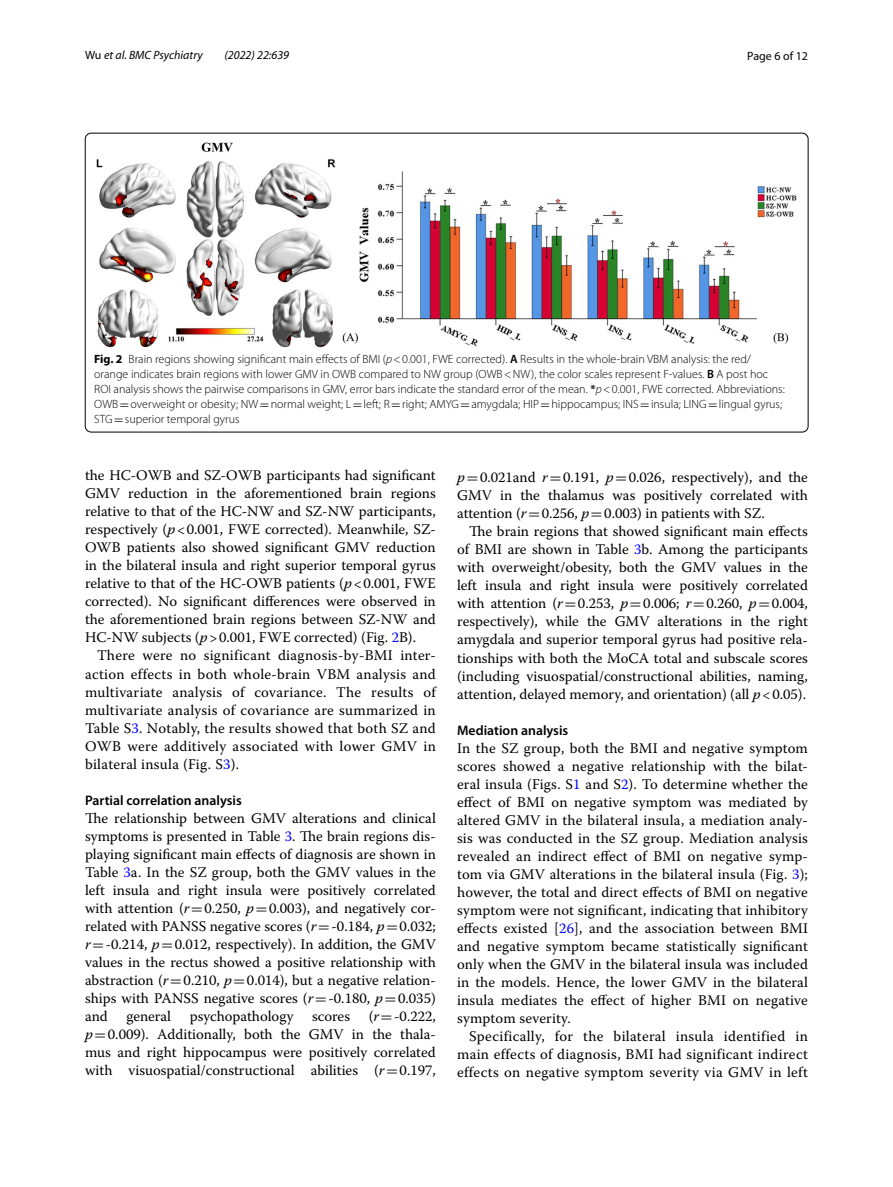
<style>
.page{position:relative;width:893px;height:1187px;background:#fff}
.page>*{position:absolute;margin:0;border:0;box-sizing:border-box;transform-origin:0 0}
.t1{font:14.7px/18px "Warnock Pro";letter-spacing:.005em;color:#000;text-align:justify}
.t2{font:600 13.8px "Myriad Pro";color:#000}
.t3{font:300 12px/15px "Myriad Pro";color:#000}
.t4{font:italic 12px "Myriad Pro";color:#000}
.t5{font:12px "Myriad Pro";color:#000}
.s1{font-style:normal}
.s2{font-weight:700}
.s3{font-style:italic}
.s4{font-weight:600}
.s5{font-family:"MTSY";font-weight:400}
.s6{color:#00f}
.s7{font-family:"MTSY"}
</style>
<div class="page">
<img style="left:96px;top:142px;width:701px;height:206px">
<p class="t4" style="left:85px;top:48px;width:119px"><span class="s1">Wu</span> et al. BMC Psychiatry</p>
<p class="t4" style="left:225px;top:48px;width:66px">(2022) 22:639</p>
<p class="t5" style="left:747px;top:48px;width:62px">Page 6 of 12</p>
<p class="t3" style="left:94px;top:351px;width:692px"><span class="s2">Fig. 2</span> Brain regions showing significant main effects of BMI (<span class="s3">p</span>&lt;0.001, FWE corrected). <span class="s4">A</span> Results in the whole-brain VBM analysis: the red/ orange indicates brain regions with lower GMV in OWB compared to NW group (OWB&lt;NW), the color scales represent F-values. <span class="s4">B</span> A post hoc ROI analysis shows the pairwise comparisons in GMV, error bars indicate the standard error of the mean. <span class="s4">*</span><span class="s3">p</span>&lt;0.001, FWE corrected. Abbreviations:<br>OWB<span class="s5">=</span>overweight or obesity; NW<span class="s5">=</span>normal weight; L<span class="s5">=</span>left; R<span class="s5">=</span>right; AMYG<span class="s5">=</span>amygdala; HIP<span class="s5">=</span>hippocampus; INS<span class="s5">=</span>insula; LING<span class="s5">=</span>lingual gyrus; STG<span class="s5">=</span>superior temporal gyrus</p>
<p class="t1" style="left:85px;top:466px;width:352px">the HC-OWB and SZ-OWB participants had significant GMV reduction in the aforementioned brain regions relative to that of the HC-NW and SZ-NW participants, respectively (<span class="s3">p</span>&lt;0.001, FWE corrected). Meanwhile, SZ-OWB patients also showed significant GMV reduction in the bilateral insula and right superior temporal gyrus relative to that of the HC-OWB patients (<span class="s3">p</span>&lt;0.001, FWE corrected). No significant differences were observed in the aforementioned brain regions between SZ-NW and HC-NW subjects (<span class="s3">p</span>&gt;0.001, FWE corrected) (Fig. <span class="s6">2</span>B).</p>
<p class="t1" style="left:85px;top:646px;width:352px;text-indent:12px">There were no significant diagnosis-by-BMI inter&shy;action effects in both whole-brain VBM analysis and multivariate analysis of covariance. The results of multivariate analysis of covariance are summarized in Table S<span class="s6">3</span>. Notably, the results showed that both SZ and OWB were additively associated with lower GMV in bilateral insula (Fig. S<span class="s6">3</span>).</p>
<p class="t2" style="left:85px;top:791px;width:158px">Partial correlation analysis</p>
<p class="t1" style="left:85px;top:808px;width:352px">The relationship between GMV alterations and clinical symptoms is presented in Table <span class="s6">3</span>. The brain regions dis&shy;playing significant main effects of diagnosis are shown in Table <span class="s6">3</span>a. In the SZ group, both the GMV values in the left insula and right insula were positively correlated with attention (<span class="s3">r</span><span class="s7">=</span>0.250, <span class="s3">p</span><span class="s7">=</span>0.003), and negatively cor&shy;related with PANSS negative scores (<span class="s3">r</span><span class="s7">=</span>-0.184, <span class="s3">p</span><span class="s7">=</span>0.032; <span class="s3">r</span><span class="s7">=</span>-0.214, <span class="s3">p</span><span class="s7">=</span>0.012, respectively). In addition, the GMV values in the rectus showed a positive relationship with abstraction (<span class="s3">r</span><span class="s7">=</span>0.210, <span class="s3">p</span><span class="s7">=</span>0.014), but a negative relation&shy;ships with PANSS negative scores (<span class="s3">r</span><span class="s7">=</span>-0.180, <span class="s3">p</span><span class="s7">=</span>0.035) and</p>
<p class="t1" style="left:85px;top:1006px;width:352px;text-indent:284px">(<span class="s3">r</span><span class="s7">=</span>-0.222, <span class="s3">p</span><span class="s7">=</span>0.009). Additionally, both the GMV in the thala&shy;mus and right hippocampus were positively correlated with visuospatial/constructional abilities (<span class="s3">r</span><span class="s7">=</span>0.197,</p>
<p class="t1" style="left:126px;top:1006px;width:46px">general</p>
<p class="t1" style="left:190px;top:1006px;width:105px">psychopathology</p>
<p class="t1" style="left:312px;top:1006px;width:40px">scores</p>
<p class="t1" style="left:457px;top:468px;width:352px"><span class="s3">p</span><span class="s7">=</span>0.021and <span class="s3">r</span><span class="s7">=</span>0.191, <span class="s3">p</span><span class="s7">=</span>0.026, respectively), and the GMV in the thalamus was positively correlated with attention (<span class="s3">r</span><span class="s7">=</span>0.256, <span class="s3">p</span><span class="s7">=</span>0.003) in patients with SZ.</p>
<p class="t1" style="left:457px;top:522px;width:352px;text-indent:12px">The brain regions that showed significant main effects of BMI are shown in Table <span class="s6">3</span>b. Among the participants with overweight/obesity, both the GMV values in the left insula and right insula were positively correlated with attention (<span class="s3">r</span><span class="s7">=</span>0.253, <span class="s3">p</span><span class="s7">=</span>0.006; <span class="s3">r</span><span class="s7">=</span>0.260, <span class="s3">p</span><span class="s7">=</span>0.004, respectively), while the GMV alterations in the right amygdala and superior temporal gyrus had positive rela&shy;tionships with both the MoCA total and subscale scores (including visuospatial/constructional abilities, naming, attention, delayed memory, and orientation) (all <span class="s3">p</span>&lt;0.05).</p>
<p class="t2" style="left:457px;top:721px;width:113px">Mediation analysis</p>
<p class="t1" style="left:457px;top:738px;width:352px">In the SZ group, both the BMI and negative symptom scores showed a negative relationship with the bilat&shy;eral insula (Figs. S<span class="s6">1</span> and S<span class="s6">2</span>). To determine whether the effect of BMI on negative symptom was mediated by altered GMV in the bilateral insula, a mediation analy&shy;sis was conducted in the SZ group. Mediation analysis revealed an indirect effect of BMI on negative symp&shy;tom via GMV alterations in the bilateral insula (Fig. <span class="s6">3</span>); however, the total and direct effects of BMI on negative symptom were not significant, indicating that inhibitory effects existed [<span class="s6">26</span>], and the association between BMI and negative symptom became statistically significant only when the GMV in the bilateral insula was included in the models. Hence, the lower GMV in the bilateral insula mediates the effect of higher BMI on negative symptom severity.</p>
<p class="t1" style="left:457px;top:1026px;width:352px;text-indent:12px">Specifically, for the bilateral insula identified in main effects of diagnosis, BMI had significant indirect effects on negative symptom severity via GMV in left</p>
</div>
